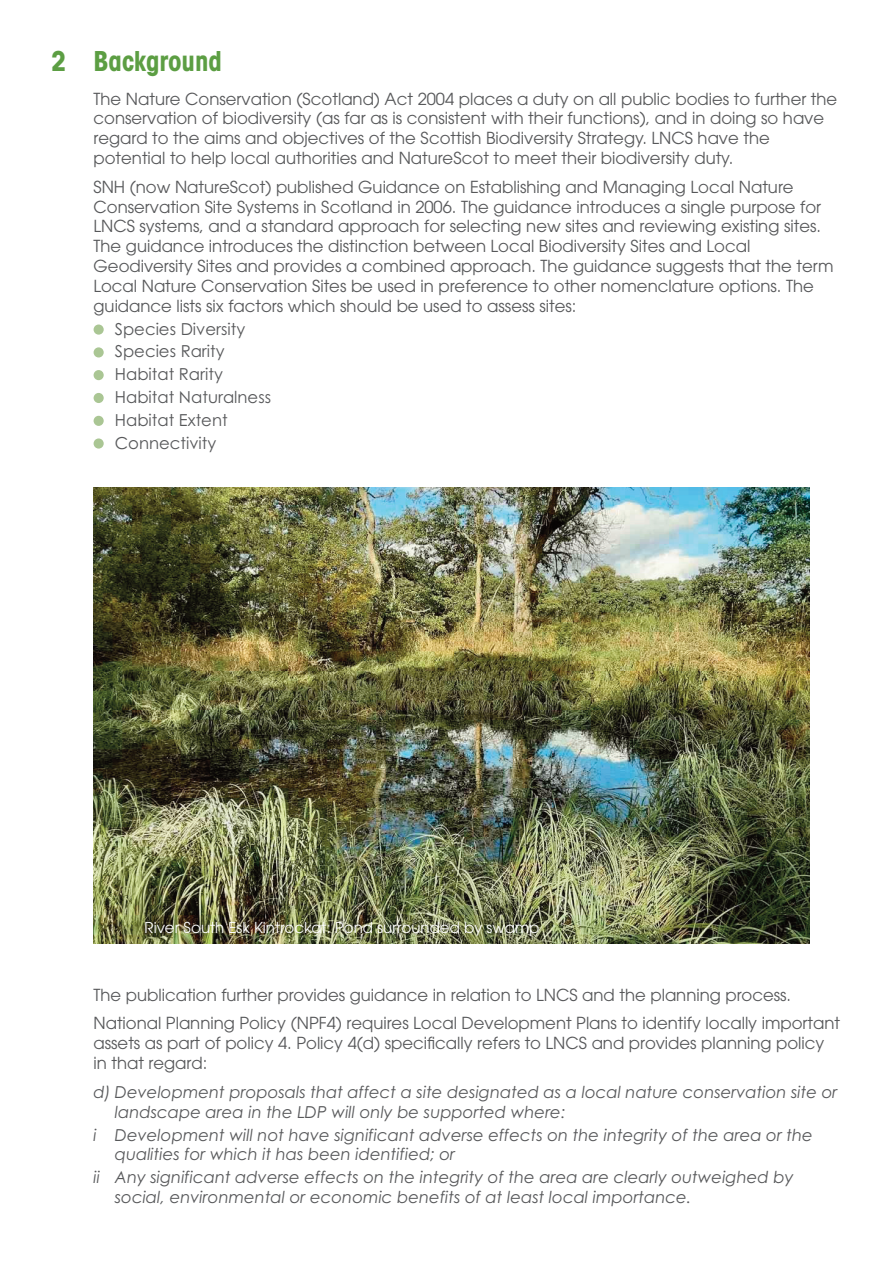
<style>
.page{position:relative;width:893px;height:1263px;background:#fff}
.page>*{position:absolute;margin:0;border:0;box-sizing:border-box;transform-origin:0 0}
.t1{font:700 condensed 27px "ITC Avant Garde Std";color:#5c9e43}
.t2{font:16.5px/19.8px "ITC Avant Garde Std";color:#57585a}
.t3{font:italic 16.5px/19.8px "Century Gothic";color:#57585a}
.t4{font:16.5px "Century Gothic";color:#57585a}
.t5{font:15px "ITC Avant Garde Std";color:#fff}
</style>
<div class="page">
<div style="left:94px;top:324px;width:10px;height:11px;background:#aac694;border-radius:50%"></div>
<div style="left:94px;top:347px;width:10px;height:10px;background:#aac694;border-radius:50%"></div>
<div style="left:94px;top:370px;width:10px;height:10px;background:#aac694;border-radius:50%"></div>
<div style="left:94px;top:393px;width:10px;height:10px;background:#aac694;border-radius:50%"></div>
<div style="left:94px;top:416px;width:10px;height:10px;background:#aac694;border-radius:50%"></div>
<div style="left:94px;top:438px;width:10px;height:11px;background:#aac694;border-radius:50%"></div>
<img style="left:94px;top:488px;width:715px;height:455px">
<h2 class="t1" style="left:51px;top:49px;width:173px">2 Background</h2>
<p class="t2" style="left:94px;top:90px;width:745px">The Nature Conservation (Scotland) Act 2004 places a duty on all public bodies to further the conservation of biodiversity (as far as is consistent with their functions), and in doing so have regard to the aims and objectives of the Scottish Biodiversity Strategy. LNCS have the potential to help local authorities and NatureScot to meet their biodiversity duty.</p>
<p class="t2" style="left:94px;top:179px;width:742px">SNH (now NatureScot) published Guidance on Establishing and Managing Local Nature Conservation Site Systems in Scotland in 2006. The guidance introduces a single purpose for LNCS systems, and a standard approach for selecting new sites and reviewing existing sites.<br>The guidance introduces the distinction between Local Biodiversity Sites and Local Geodiversity Sites and provides a combined approach. The guidance suggests that the term Local Nature Conservation Sites be used in preference to other nomenclature options. The guidance lists six factors which should be used to assess sites:</p>
<p class="t4" style="left:115px;top:319px;width:132px">Species Diversity</p>
<p class="t4" style="left:115px;top:342px;width:111px">Species Rarity</p>
<p class="t4" style="left:115px;top:365px;width:110px">Habitat Rarity</p>
<p class="t4" style="left:115px;top:388px;width:158px">Habitat Naturalness</p>
<p class="t4" style="left:115px;top:410px;width:114px">Habitat Extent</p>
<p class="t4" style="left:115px;top:433px;width:103px">Connectivity</p>
<p class="t5" style="left:145px;top:922px;width:396px">River South Esk Kintrockat: Pond surrounded by swamp</p>
<p class="t2" style="left:94px;top:986px;width:699px">The publication further provides guidance in relation to LNCS and the planning process.</p>
<p class="t2" style="left:94px;top:1015px;width:748px">National Planning Policy (NPF4) requires Local Development Plans to identify locally important assets as part of policy 4. Policy 4(d) specifically refers to LNCS and provides planning policy in that regard:</p>
<p class="t3" style="left:115px;top:1084px;width:724px;text-indent:-21px">d) Development proposals that affect a site designated as a local nature conservation site or landscape area in the LDP will only be supported where:</p>
<p class="t3" style="left:115px;top:1126px;width:700px;text-indent:-21px">i Development will not have significant adverse effects on the integrity of the area or the qualities for which it has been identified; or</p>
<p class="t3" style="left:115px;top:1169px;width:680px;text-indent:-21px">ii Any significant adverse effects on the integrity of the area are clearly outweighed by social, environmental or economic benefits of at least local importance.</p>
</div>
